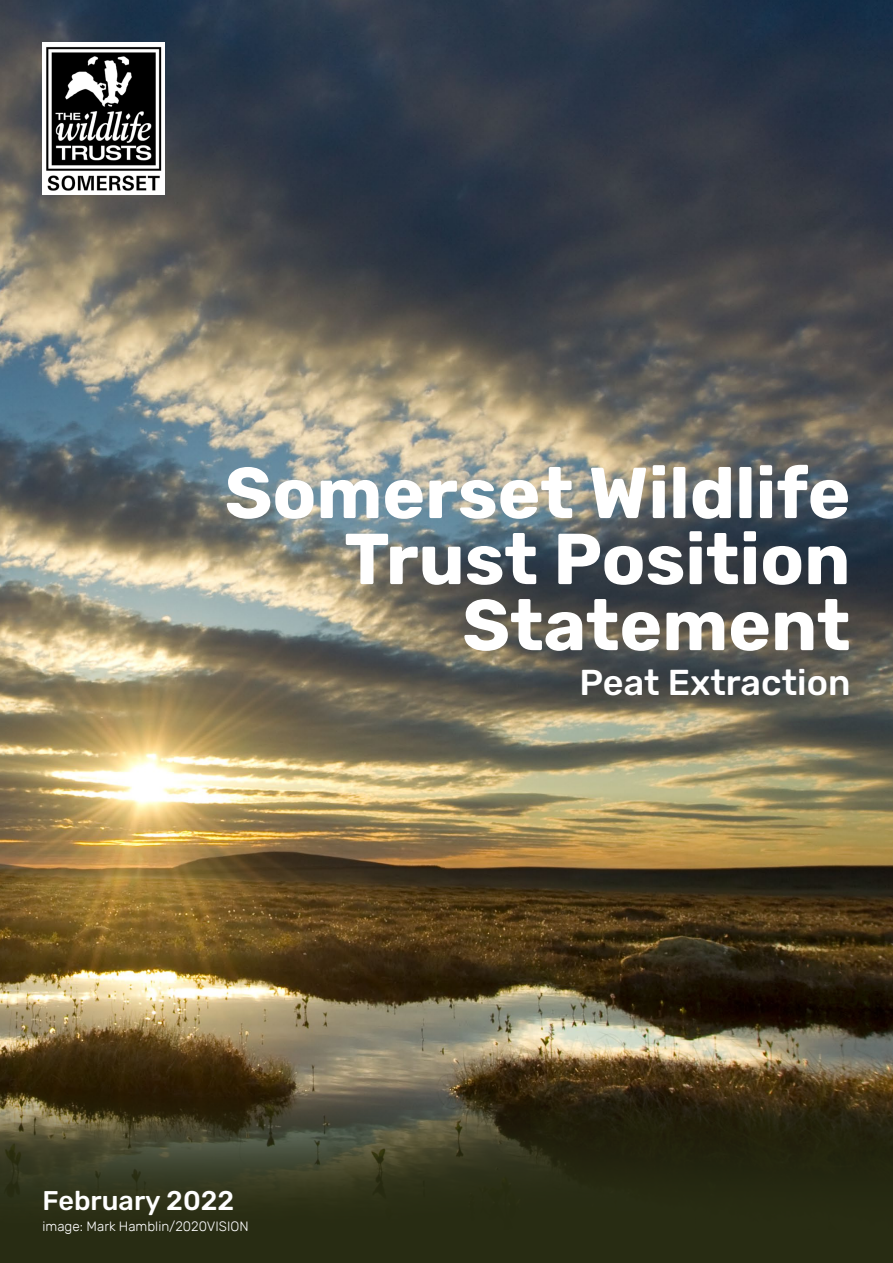
<style>
.page{position:relative;width:893px;height:1263px;background:#fff}
.page>*{position:absolute;margin:0;border:0;box-sizing:border-box;transform-origin:0 0}
.t1{font:700 72px/66px "Rubik";color:#fff;text-align:right}
.t2{font:500 36px "Rubik";color:#fff}
.t3{font:500 27px "Rubik";color:#fff}
.t4{font:300 13.5px "Rubik";color:#fff}
</style>
<div class="page">
<img style="left:0;top:0;width:893px;height:1089px">
<svg style="left:0;top:1089px;width:893px;height:174px;background:#31321a"></svg>
<img style="left:43px;top:43px;width:121px;height:151px">
<p class="t1" style="left:225px;top:462px;width:627px">Somerset Wildlife<br>Trust Position<br>Statement</p>
<p class="t2" style="left:579px;top:662px;width:273px">Peat Extraction</p>
<p class="t3" style="left:43px;top:1185px;width:193px">February 2022</p>
<p class="t4" style="left:43px;top:1218px;width:208px">image: Mark Hamblin/2020VISION</p>
</div>
